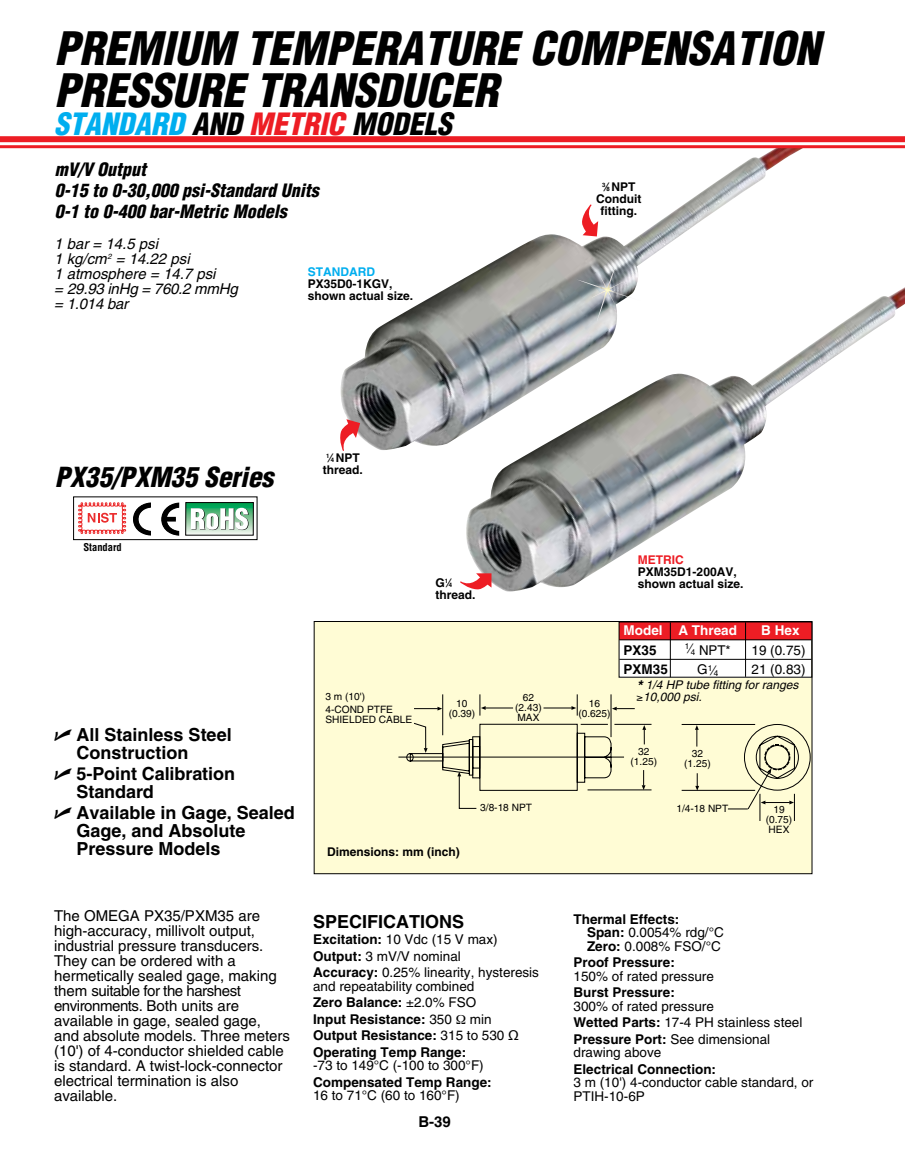
<style>
.page{position:relative;width:905px;height:1168px;background:#fff}
.page>*{position:absolute;margin:0;border:0;box-sizing:border-box;transform-origin:0 0}
.t1{font:italic 900 condensed 45px/42px "Helvetica";color:#000}
.t2{font:italic 900 condensed 30px "Helvetica";color:#000}
.t3{font:italic 900 condensed 27px "Helvetica";color:#000}
.t4{font:700 18px/18px "Helvetica";color:#000}
.t5{font:italic 900 condensed 18px/21px "Helvetica";color:#000}
.t6{font:15px/15px "Helvetica";color:#000}
.t7{font:italic 15px/15px "Helvetica";color:#000}
.t8{font:700 15px "Helvetica";color:#000}
.t9{font:13.5px/16.5px "Helvetica";color:#000}
.t10{font:700 13.5px/16.5px "Helvetica";color:#000}
.t11{font:700 13.5px "Helvetica";color:#fff}
.t12{font:700 12px/12px "Helvetica";color:#000}
.t13{font:italic 12px/12px "Helvetica";color:#000}
.t14{font:700 12px "Helvetica";color:#00aeef}
.t15{font:700 12px "Helvetica";color:#ed1d24}
.t16{font:700 condensed 10.5px "Helvetica";color:#000}
.t17{font:10.2px/10.2px "Helvetica";color:#000;text-align:center}
.t18{font:9.75px/9px "Helvetica";color:#000;text-align:center}
.t19{font:700 9.3px "Helvetica";color:#000}
.t20{font:700 6px "Helvetica";color:#000}
.s1{color:#00aeef}
.s2{color:#ed1d24}
.s3{font-size:6px}
.s4{font-size:12px}
.s5{font-size:8.25px}
.s6{font-family:"Universal Newswith Comm Pi";font-weight:400}
.s7{font-weight:700;font-size:15px}
.s8{font-weight:700}
.s9{font-weight:400}
.s10{font-family:"Lucida Grande";font-weight:400}
</style>
<div class="page">
<img style="left:466px;top:288px;width:438px;height:303px">
<div style="left:0;top:136px;width:904px;height:6px;background:#ed1d24"></div>
<img style="left:340px;top:148px;width:463px;height:302px">
<img style="left:576px;top:258px;width:64px;height:63px">
<svg style="left:581px;top:204px;width:17px;height:32px"></svg>
<svg style="left:340px;top:419px;width:20px;height:32px"></svg>
<div style="left:73px;top:496px;width:184px;height:44px;border:1px solid #000"></div>
<svg style="left:78px;top:502px;width:101px;height:33px"></svg>
<svg style="left:187px;top:504px;width:65px;height:29px"></svg>
<div style="left:185px;top:502px;width:69px;height:33px;border:1px solid #000"></div>
<svg style="left:191px;top:508px;width:58px;height:22px"></svg>
<svg style="left:460px;top:573px;width:31px;height:16px"></svg>
<hr style="left:0;top:145px;width:904px;height:3px;background:#ed1d24">
<div style="left:314px;top:621px;width:498px;height:253px;background:#fffcd5"></div>
<hr style="left:442px;top:694px;width:1px;height:41px;background:#000">
<hr style="left:610px;top:694px;width:1px;height:43px;background:#000">
<svg style="left:612px;top:707px;width:22px;height:3px"></svg>
<svg style="left:543px;top:694px;width:35px;height:21px"></svg>
<svg style="left:479px;top:694px;width:34px;height:21px"></svg>
<svg style="left:414px;top:707px;width:28px;height:3px"></svg>
<hr style="left:398px;top:757px;width:226px;height:1px;background:#000">
<svg style="left:406px;top:723px;width:404px;height:98px"></svg>
<div style="left:619px;top:638px;width:192px;height:39px;background:#fff"></div>
<div style="left:619px;top:622px;width:192px;height:17px;background:#ed1d24"></div>
<hr style="left:619px;top:639px;width:192px;height:1px;background:#000">
<hr style="left:619px;top:659px;width:192px;height:1px;background:#000">
<div style="left:618px;top:621px;width:194px;height:56px;border:1px solid #000"></div>
<hr style="left:745px;top:622px;width:1px;height:55px;background:#000">
<hr style="left:670px;top:622px;width:1px;height:55px;background:#000">
<h1 class="t1" style="left:54px;top:28px;width:767px">PREMIUM TEMPERATURE COMPENSATION<br>PRESSURE TRAN</h1>
<h1 class="t1" style="left:353px;top:70px;width:99px">SDUCER</h1>
<h2 class="t2" style="left:54px;top:104px;width:397px"><span class="s1">STANDARD</span> AND <span class="s2">METRIC</span> MODELS</h2>
<h3 class="t5" style="left:55px;top:159px;width:265px">MV/V OUTPUT<br>0-15 TO 0-30,000 PSI-STANDARD UNITS<br>0-1 TO 0-400 BAR-METRIC MODELS</h3>
<p class="t7" style="left:54px;top:236px;width:185px">1 bar = 14.5 psi<br>1 kg/cm<sup>2</sup> = 14.22 psi<br>1 atmosphere = 14.7 psi<br>= 29.93 inHg = 760.2 mmHg = 1.014 bar</p>
<p class="t14" style="left:308px;top:264px;width:69px">STANDARD</p>
<p class="t12" style="left:308px;top:277px;width:107px">PX35D0-1KGV, shown actual size.</p>
<p class="t12" style="left:596px;top:181px;width:47px;text-align:center"><sup>3</sup>⁄<span class="s3">8</span> NPT<br>Conduit fitting.</p>
<h3 class="t3" style="left:55px;top:460px;width:220px">PX35/PXM35 SERIES</h3>
<p class="t16" style="left:83px;top:541px;width:40px">Standard</p>
<p class="t12" style="left:323px;top:452px;width:42px"><sup>1</sup>⁄<span class="s3">4</span> NPT thread.</p>
<p class="t15" style="left:638px;top:552px;width:47px">METRIC</p>
<p class="t12" style="left:638px;top:565px;width:100px">PXM35D1-200AV,</p>
<p class="t12" style="left:435px;top:577px;width:11px">G</p>
<p class="t12" style="left:638px;top:577px;width:107px">shown actual size.</p>
<p class="t20" style="left:445px;top:579px;width:9px">1<span class="s4">⁄</span>4</p>
<p class="t12" style="left:435px;top:589px;width:42px">thread.</p>
<p class="t11" style="left:623px;top:622px;width:115px">Model A Thread</p>
<p class="t11" style="left:761px;top:622px;width:40px">B Hex</p>
<p class="t10" style="left:623px;top:641px;width:35px">PX35</p>
<p class="t9" style="left:684px;top:642px;width:47px"><sup>1</sup>⁄<span class="s5">4</span> NPT*</p>
<p class="t9" style="left:751px;top:642px;width:56px">19 (0.75)</p>
<p class="t10" style="left:623px;top:661px;width:46px">PXM35</p>
<p class="t9" style="left:697px;top:662px;width:23px">G<sup>1</sup>⁄<sub>4</sub></p>
<p class="t9" style="left:751px;top:661px;width:56px">21 (0.83)</p>
<h3 class="t4" style="left:76px;top:725px;width:157px;text-indent:-22px"><span class="s6">U</span> All Stainless Steel<br>Construction</h3>
<h3 class="t4" style="left:76px;top:764px;width:160px;text-indent:-22px"><span class="s6">U</span> 5-Point Calibration<br>Standard</h3>
<h3 class="t4" style="left:76px;top:803px;width:220px;text-indent:-22px"><span class="s6">U</span> Available in Gage, Sealed<br>Gage, and Absolute<br>Pressure Models</h3>
<p class="t17" style="left:325px;top:691px;width:69px;line-height:12.1px;text-align:left">3 m (10')<br>4-COND PTFE</p>
<p class="t17" style="left:448px;top:698px;width:28px">10 (0.39)</p>
<p class="t17" style="left:578px;top:698px;width:34px">16 (0.625)</p>
<p class="t17" style="left:515px;top:692px;width:28px">62 (2.43)<br>MAX</p>
<p class="t18" style="left:517px;top:694px;width:23px;text-align:justify">63.5 (2.5)<br>MAX</p>
<p class="t18" style="left:580px;top:698px;width:29px">15.9 (0.625</p>
<p class="t17" style="left:325px;top:714px;width:88px">SHIELDED CABLE</p>
<p class="t12" style="left:327px;top:845px;width:134px">Dimensions: mm (inch)</p>
<p class="t19" style="left:343px;top:848px;width:7px">–</p>
<p class="t19" style="left:384px;top:848px;width:17px">N/C</p>
<p class="t17" style="left:480px;top:802px;width:53px">3/8-18 NPT</p>
<p class="t13" style="left:636px;top:679px;width:163px"><span class="s7">*</span> 1/4 HP tube fitting for ranges ≥10,000 psi.</p>
<p class="t17" style="left:630px;top:746px;width:28px">32 (1.25)</p>
<p class="t17" style="left:684px;top:748px;width:28px">32 (1.25)</p>
<p class="t18" style="left:630px;top:752px;width:27px">31.8 (1.25)</p>
<p class="t18" style="left:683px;top:754px;width:27px">31.8 (1.25)</p>
<p class="t18" style="left:696px;top:806px;width:8px">A</p>
<p class="t17" style="left:676px;top:804px;width:53px">1/4-18 NPT</p>
<p class="t17" style="left:765px;top:804px;width:28px">19 (0.75)<br>HEX</p>
<p class="t18" style="left:768px;top:812px;width:22px">B<br>HEX</p>
<p class="t6" style="left:54px;top:908px;width:237px">The OMEGA PX35/PXM35 are high-accuracy, millivolt output, industrial pressure transducers.<br>They can be ordered with a hermetically sealed gage, making them suitable for the harshest environments. Both units are available in gage, sealed gage,<br>and absolute models. Three meters (10') of 4-conductor shielded cable is standard. A twist-lock-connector electrical termination is also available.</p>
<h3 class="t4" style="left:313px;top:912px;width:84px">Specificat</h3>
<h3 class="t4" style="left:420px;top:912px;width:32px">ions</h3>
<p class="t9" style="left:313px;top:931px;width:227px"><span class="s8">Excitation:</span> 10 Vdc (15 V max)<br><span class="s8">Output:</span> 3 mV/V nominal<br><span class="s8">Accuracy:</span> 0.25% linearity, hysteresis</p>
<p class="t9" style="left:313px;top:977px;width:165px">and repeatability combined<br><span class="s8">Zero Balance:</span> ±2.0% FSO<br><span class="s8">Input Resistance:</span> 350</p>
<p class="t10" style="left:313px;top:1010px;width:207px;text-indent:157px"><span class="s9">min<br></span>Output Resistance: <span class="s9">315 to 530</span> <span class="s10">Ω<br></span>Operating Temp Range:</p>
<p class="t9" style="left:313px;top:1057px;width:172px">-73 to 149°C (-100 to 300°F)</p>
<p class="t10" style="left:313px;top:1073px;width:180px">Compensated Temp Range:</p>
<p class="t9" style="left:313px;top:1087px;width:148px">16 to 71°C (60 to 160°F)</p>
<p class="t8" style="left:418px;top:1112px;width:34px">B-39</p>
<p class="t10" style="left:587px;top:912px;width:138px;line-height:13.5px;text-indent:-14px">Thermal Effects:<br>Span: <span class="s9">0.0054% rdg/°C<br></span>Zero: <span class="s9">0.008% FSO/°C</span></p>
<p class="t10" style="left:573px;top:954px;width:103px">Proof Pressure:</p>
<p class="t9" style="left:573px;top:968px;width:142px">150% of rated pressure</p>
<p class="t10" style="left:573px;top:984px;width:103px">Burst Pressure:</p>
<p class="t9" style="left:573px;top:998px;width:230px">300% of rated pressure<br><span class="s8">Wetted Parts:</span> 17-4 PH stainless steel<br><span class="s8">Pressure Port:</span> See dimensional</p>
<p class="t9" style="left:573px;top:1044px;width:89px">drawing above</p>
<p class="t10" style="left:573px;top:1060px;width:144px">Electrical Connection:</p>
<p class="t9" style="left:573px;top:1076px;width:241px;line-height:13.5px">3 m (10') 4-conductor cable standard, or<br>PTIH-10-6P</p>
</div>
